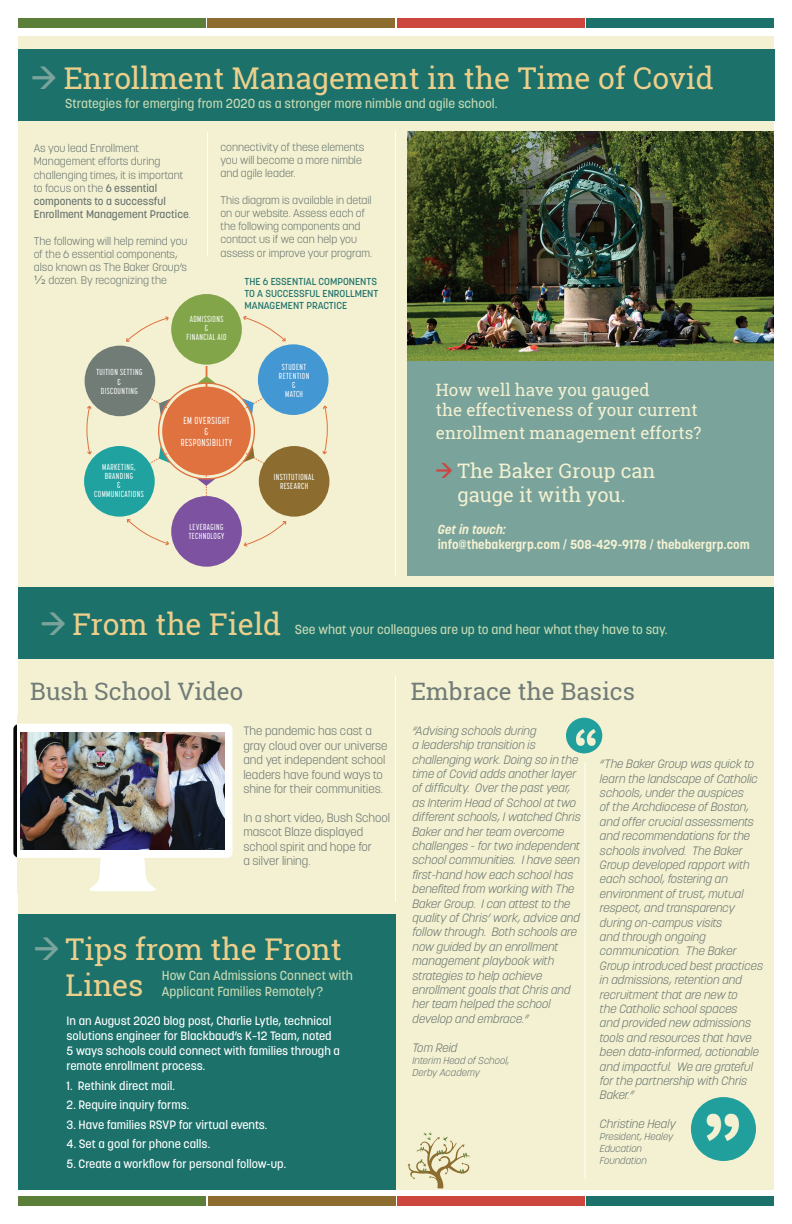
<style>
.page{position:relative;width:792px;height:1224px;background:#fff}
.page>*{position:absolute;margin:0;border:0;box-sizing:border-box;transform-origin:0 0}
.t1{font:30px/36px "Roboto Slab";color:#edcf8c}
.t2{font:24px "Roboto Slab";color:#717c77}
.t3{font:20px/24px "Roboto Slab";color:#f3f1d2;text-align:center}
.t4{font:17px/20px "Roboto Slab";color:#f3f1d2}
.t5{font:500 13px/15.6px "Korolev";color:#c6dab3}
.t6{font:700 13px/15.6px "Korolev";color:#f3f1d2}
.t7{font:italic 300 12px/14.4px "Korolev";color:#68726d}
.t8{font:500 12px/15px "Korolev";color:#fff}
.t9{font:300 12px/14.4px "Korolev";color:#68726d}
.t10{font:300 11px/13.2px "Korolev";color:#68726d}
.t11{font:500 10.1px/11px "Korolev Compressed";letter-spacing:.05em;color:#fff;text-align:center}
.t12{font:italic 300 10px/12px "Korolev";color:#68726d}
.t13{font:500 10px/12px "Korolev";color:#1c716b}
.t14{font:500 8.7px/9.1px "Korolev Compressed";letter-spacing:.05em;color:#fff;text-align:center}
.s1{font-family:"Optic Sans 301";font-weight:500;color:#7aa39b}
.s2{font-weight:500}
.s3{font-family:"Optic Sans 201";font-weight:400}
.s4{font-family:"Optic Sans 301";font-weight:500;color:#cc463d}
.s5{font-style:italic}
</style>
<div class="page">
<div style="left:18px;top:36px;width:756px;height:564px;background:#f3f1d2"></div>
<div style="left:18px;top:636px;width:756px;height:553px;background:#f3f1d2"></div>
<hr style="left:207px;top:132px;width:1px;height:124px;background:#fff">
<hr style="left:584px;top:762px;width:1px;height:417px;background:#fff">
<hr style="left:395px;top:675px;width:1px;height:226px;background:#fff">
<hr style="left:395px;top:131px;width:1px;height:445px;background:#fff">
<div style="left:18px;top:18px;width:187px;height:9px;background:#5b7f39"></div>
<div style="left:208px;top:18px;width:187px;height:9px;background:#8d6d2f"></div>
<div style="left:397px;top:18px;width:188px;height:9px;background:#cc463d"></div>
<div style="left:587px;top:18px;width:187px;height:9px;background:#1c716b"></div>
<div style="left:18px;top:1197px;width:187px;height:9px;background:#5b7f39"></div>
<div style="left:208px;top:1197px;width:187px;height:9px;background:#8d6d2f"></div>
<div style="left:397px;top:1197px;width:188px;height:9px;background:#cc463d"></div>
<div style="left:587px;top:1197px;width:187px;height:9px;background:#1c716b"></div>
<div style="left:19px;top:587px;width:755px;height:72px;background:#1c716b"></div>
<div style="left:18px;top:49px;width:756px;height:72px;background:#1c716b"></div>
<svg style="left:323px;top:405px;width:5px;height:66px"></svg>
<hr style="left:206px;top:366px;width:1px;height:65px;background:#e0723f">
<div style="left:85px;top:346px;width:70px;height:70px;background:#717c77;border-radius:50%"></div>
<div style="left:171px;top:294px;width:71px;height:71px;background:#81a548;border-radius:50%"></div>
<div style="left:258px;top:344px;width:71px;height:71px;background:#4397d2;border-radius:50%"></div>
<div style="left:84px;top:446px;width:71px;height:71px;background:#1fa2a0;border-radius:50%"></div>
<div style="left:259px;top:446px;width:70px;height:71px;background:#8d6d2f;border-radius:50%"></div>
<svg style="left:126px;top:316px;width:43px;height:26px"></svg>
<svg style="left:243px;top:316px;width:43px;height:26px"></svg>
<svg style="left:119px;top:376px;width:176px;height:171px"></svg>
<svg style="left:86px;top:406px;width:6px;height:49px"></svg>
<div style="left:171px;top:496px;width:71px;height:71px;background:#7c52a1;border-radius:50%"></div>
<div style="left:162px;top:387px;width:89px;height:88px;background:#e0723f;border-radius:50%"></div>
<div style="left:408px;top:359px;width:366px;height:217px;background:#7aa39b"></div>
<img style="left:13px;top:716px;width:5px;height:178px">
<img style="left:18px;top:723px;width:215px;height:169px">
<img style="left:21px;top:733px;width:203px;height:116px">
<img style="left:408px;top:131px;width:366px;height:229px">
<img style="left:691px;top:1097px;width:65px;height:64px">
<img style="left:566px;top:718px;width:36px;height:35px">
<svg style="left:408px;top:1132px;width:63px;height:56px"></svg>
<div style="left:18px;top:914px;width:378px;height:275px;background:#1c716b"></div>
<h1 class="t1" style="left:31px;top:60px;width:684px"><span class="s1">→</span> Enrollment Management in the Time of Covid</h1>
<p class="t5" style="left:65px;top:96px;width:434px">Strategies for emerging from 2020 as a stronger more nimble and agile school.</p>
<p class="t10" style="left:34px;top:142px;width:158px">As you lead Enrollment<br>Management efforts during challenging times, it is important to focus on the <span class="s2">6 essential components to a successful<br>Enrollment Management Practice</span>.</p>
<p class="t10" style="left:34px;top:234px;width:155px">The following will help remind you of the 6 essential components, also known as The Baker Group’s <span class="s3">½</span> dozen. By recognizing the</p>
<p class="t10" style="left:220px;top:141px;width:145px">connectivity of these elements you will become a more nimble and agile leader.</p>
<p class="t10" style="left:220px;top:193px;width:153px">This diagram is available in detail on our website. Assess each of the following components and contact us if we can help you assess or improve your program.</p>
<p class="t13" style="left:244px;top:276px;width:136px">THE 6 ESSENTIAL COMPONENTS<br>TO A SUCCESSFUL ENROLLMENT<br>MANAGEMENT PRACTICE</p>
<p class="t14" style="left:96px;top:368px;width:48px">TUITION SETTING &amp;<br>DISCOUNTING</p>
<p class="t14" style="left:94px;top:462px;width:51px">MARKETING,<br>BRANDING<br>&amp;<br>COMMUNICATIONS</p>
<p class="t14" style="left:187px;top:315px;width:41px">ADMISSIONS<br>&amp;<br>FINANCIAL AID</p>
<p class="t11" style="left:181px;top:415px;width:53px">EM OVERSIGHT &amp;<br>RESPONSIBILITY</p>
<p class="t14" style="left:189px;top:522px;width:37px;text-align:left">LEVERAGING<br>TECHNOLOGY</p>
<p class="t14" style="left:279px;top:362px;width:32px">STUDENT<br>RETENTION &amp;<br>MATCH</p>
<p class="t14" style="left:274px;top:473px;width:42px">INSTITUTIONAL<br>RESEARCH</p>
<h3 class="t4" style="left:436px;top:379px;width:263px">How well have you gauged<br>the effectiveness of your current</h3>
<h3 class="t4" style="left:436px;top:422px;width:267px">enrollment management efforts?</h3>
<h3 class="t3" style="left:436px;top:458px;width:221px"><span class="s4">→</span> The Baker Group can gauge it with you.</h3>
<p class="t6" style="left:438px;top:521px;width:314px"><span class="s5">Get in touch:<br></span>info@thebakergrp.com <span class="s2">/</span> 508-429-9178 <span class="s2">/</span> thebakergrp.com</p>
<h1 class="t1" style="left:41px;top:606px;width:242px"><span class="s1">→</span> From the Field</h1>
<p class="t5" style="left:295px;top:622px;width:374px">See what your colleagues are up to and hear what they have to say.</p>
<h2 class="t2" style="left:30px;top:674px;width:215px">Bush School Video</h2>
<h2 class="t2" style="left:411px;top:675px;width:226px">Embrace the Basics</h2>
<p class="t9" style="left:243px;top:724px;width:146px">The pandemic has cast a gray cloud over our universe and yet independent school leaders have found ways to shine for their communities.</p>
<p class="t9" style="left:243px;top:810px;width:148px">In a short video, Bush School mascot Blaze displayed school spirit and hope for<br>a silver lining.</p>
<h1 class="t1" style="left:66px;top:931px;width:278px;text-indent:-32px"><span class="s1">→</span> Tips from the Front<br>Lines</h1>
<p class="t5" style="left:162px;top:968px;width:193px">How Can Admissions Connect with<br>Applicant Families Remotely?</p>
<p class="t8" style="left:67px;top:1013px;width:275px">In an August 2020 blog post, Charlie Lytle, technical solutions engineer for Blackbaud’s K–12 Team, noted 5 ways schools could connect with families through a remote enrollment process.</p>
<p class="t8" style="left:67px;top:1078px;width:110px">1. Rethink direct mail.</p>
<p class="t8" style="left:67px;top:1097px;width:124px">2. Require inquiry forms.</p>
<p class="t8" style="left:67px;top:1117px;width:202px">3. Have families RSVP for virtual events.</p>
<p class="t8" style="left:67px;top:1136px;width:145px">4. Set a goal for phone calls.</p>
<p class="t8" style="left:67px;top:1156px;width:221px">5. Create a workflow for personal follow-up.</p>
<p class="t7" style="left:413px;top:723px;width:170px">“Advising schools during<br>a leadership transition is challenging work. Doing so in the time of Covid adds another layer of difficulty. Over the past year, as Interim Head of School at two different schools, I watched Chris<br>Baker and her team overcome challenges - for two independent school communities. I have seen first-hand how each school has benefited from working with The<br>Baker Group. I can attest to the quality of Chris’ work, advice and follow through. Both schools are now guided by an enrollment management playbook with strategies to help achieve enrollment goals that Chris and her team helped the school develop and embrace.”</p>
<p class="t7" style="left:413px;top:1040px;width:46px">Tom Reid</p>
<p class="t12" style="left:413px;top:1054px;width:99px">Interim Head of School,<br>Derby Academy</p>
<p class="t7" style="left:600px;top:757px;width:165px">“The Baker Group was quick to learn the landscape of Catholic schools, under the auspices<br>of the Archdiocese of Boston, and offer crucial assessments and recommendations for the schools involved. The Baker<br>Group developed rapport with each school, fostering an environment of trust, mutual respect, and transparency during on-campus visits<br>and through ongoing communication. The Baker<br>Group introduced best practices in admissions, retention and recruitment that are new to<br>the Catholic school spaces<br>and provided new admissions tools and resources that have been data-informed, actionable and impactful. We are grateful for the partnership with Chris<br>Baker.”</p>
<p class="t7" style="left:600px;top:1117px;width:78px">Christine Healy</p>
<p class="t12" style="left:600px;top:1131px;width:75px">President, Healey<br>Education<br>Foundation</p>
</div>
